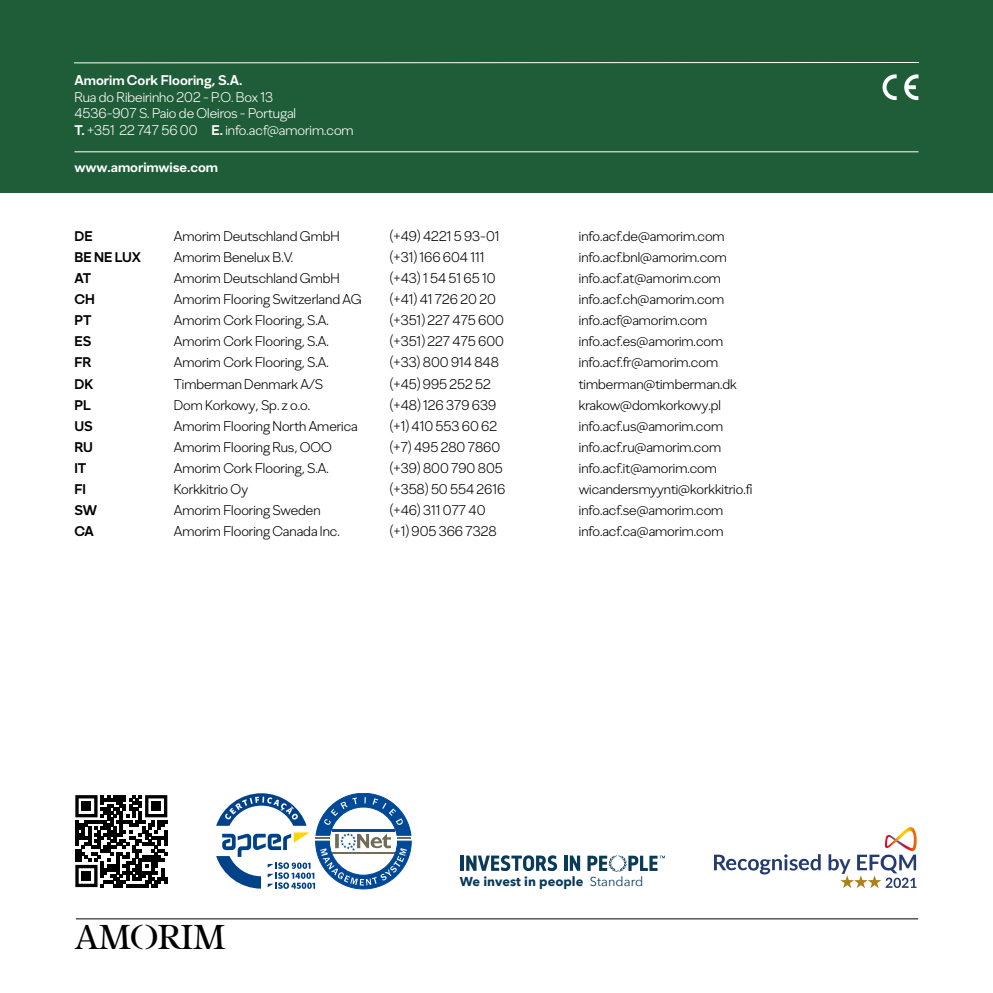
<style>
.page{position:relative;width:993px;height:993px;background:#fff}
.page>*{position:absolute;margin:0;border:0;box-sizing:border-box;transform-origin:0 0}
.t1{font:37.62px "Amorim Logo";color:#000}
.t2{font:300 14px "Amorim Sans";color:#000}
.t3{font:300 14px/16.6px "Amorim Sans";color:#fff}
.t4{font:700 14px "Amorim Sans";color:#fff}
.t5{font:700 14px "Amorim Sans";color:#000}
.t6{font:700 12.95px "Avenir Next";color:#093a59}
.s1{font-weight:700}
.s2{font-weight:400}
</style>
<div class="page">
<div style="left:0;top:0;width:992px;height:192px;background:#1f5d39"></div>
<svg style="left:904px;top:74px;width:14px;height:26px"></svg>
<svg style="left:882px;top:74px;width:14px;height:26px"></svg>
<hr style="left:74px;top:62px;width:844px;height:1px;background:#fff">
<hr style="left:74px;top:151px;width:844px;height:1px;background:#fff">
<hr style="left:76px;top:918px;width:841px;height:1px;background:#000">
<svg style="left:75px;top:795px;width:93px;height:93px"></svg>
<svg style="left:75px;top:795px;width:92px;height:91px"></svg>
<div style="left:82px;top:801px;width:9px;height:9px;background:#000"></div>
<div style="left:151px;top:801px;width:10px;height:9px;background:#000"></div>
<div style="left:82px;top:870px;width:9px;height:10px;background:#000"></div>
<svg style="left:216px;top:793px;width:195px;height:95px"></svg>
<svg style="left:569px;top:855px;width:11px;height:15px"></svg>
<svg style="left:466px;top:855px;width:91px;height:16px"></svg>
<hr style="left:564px;top:855px;width:3px;height:15px;background:#093a59">
<hr style="left:460px;top:855px;width:4px;height:15px;background:#093a59">
<svg style="left:587px;top:855px;width:77px;height:16px"></svg>
<svg style="left:714px;top:854px;width:106px;height:20px"></svg>
<svg style="left:828px;top:827px;width:88px;height:60px"></svg>
<p class="t4" style="left:74px;top:71px;width:169px">Amorim Cork Flooring, S.A.</p>
<p class="t3" style="left:74px;top:88px;width:280px">Rua do Ribeirinho 202 - P.O. Box 13<br>4536-907 S. Paio de Oleiros - Portugal<br><span class="s1">T.</span> +351 22 747 56 00 <span class="s1">E.</span> info.acf@amorim.com</p>
<p class="t4" style="left:74px;top:159px;width:145px">www.amorimwise.com</p>
<p class="t5" style="left:74px;top:227px;width:20px">DE</p>
<p class="t2" style="left:174px;top:227px;width:167px">Amorim Deutschland GmbH</p>
<p class="t2" style="left:389px;top:227px;width:111px">(+49) 4221 5 93-01</p>
<p class="t2" style="left:578px;top:227px;width:147px">info.acf.de@amorim.com</p>
<p class="t5" style="left:74px;top:248px;width:68px">BE NE LUX</p>
<p class="t2" style="left:174px;top:248px;width:121px">Amorim Benelux B.V.</p>
<p class="t2" style="left:389px;top:248px;width:96px">(+31) 166 604 111</p>
<p class="t2" style="left:578px;top:248px;width:149px">info.acf.bnl@amorim.com</p>
<p class="t5" style="left:74px;top:269px;width:18px">AT</p>
<p class="t2" style="left:174px;top:269px;width:167px">Amorim Deutschland GmbH</p>
<p class="t2" style="left:389px;top:269px;width:107px">(+43) 1 54 51 65 10</p>
<p class="t2" style="left:578px;top:269px;width:143px">info.acf.at@amorim.com</p>
<p class="t5" style="left:74px;top:290px;width:22px">CH</p>
<p class="t2" style="left:174px;top:290px;width:189px">Amorim Flooring Switzerland AG</p>
<p class="t2" style="left:389px;top:290px;width:108px">(+41) 41 726 20 20</p>
<p class="t2" style="left:578px;top:290px;width:147px">info.acf.ch@amorim.com</p>
<p class="t5" style="left:74px;top:311px;width:19px">PT</p>
<p class="t2" style="left:174px;top:311px;width:156px">Amorim Cork Flooring, S.A.</p>
<p class="t2" style="left:389px;top:311px;width:116px">(+351) 227 475 600</p>
<p class="t2" style="left:578px;top:311px;width:130px">info.acf@amorim.com</p>
<p class="t5" style="left:74px;top:332px;width:18px">ES</p>
<p class="t2" style="left:174px;top:332px;width:156px">Amorim Cork Flooring, S.A.</p>
<p class="t2" style="left:389px;top:332px;width:116px">(+351) 227 475 600</p>
<p class="t2" style="left:578px;top:332px;width:146px">info.acf.es@amorim.com</p>
<p class="t5" style="left:74px;top:353px;width:19px">FR</p>
<p class="t2" style="left:174px;top:353px;width:156px">Amorim Cork Flooring, S.A.</p>
<p class="t2" style="left:389px;top:353px;width:111px">(+33) 800 914 848</p>
<p class="t2" style="left:578px;top:353px;width:141px">info.acf.fr@amorim.com</p>
<p class="t5" style="left:74px;top:374px;width:20px">DK</p>
<p class="t2" style="left:174px;top:374px;width:151px">Timberman Denmark A/S</p>
<p class="t2" style="left:389px;top:374px;width:103px">(+45) 995 252 52</p>
<p class="t2" style="left:578px;top:374px;width:159px">timberman@timberman.dk</p>
<p class="t5" style="left:74px;top:395px;width:18px">PL</p>
<p class="t2" style="left:174px;top:395px;width:138px">Dom Korkowy, Sp. z o.o.</p>
<p class="t2" style="left:389px;top:395px;width:108px">(+48) 126 379 639</p>
<p class="t2" style="left:578px;top:395px;width:144px">krakow@domkorkowy.pl</p>
<p class="t5" style="left:74px;top:416px;width:20px">US</p>
<p class="t2" style="left:174px;top:416px;width:185px">Amorim Flooring North America</p>
<p class="t2" style="left:389px;top:416px;width:109px">(+1) 410 553 60 62</p>
<p class="t2" style="left:578px;top:416px;width:146px">info.acf.us@amorim.com</p>
<p class="t5" style="left:74px;top:437px;width:20px">RU</p>
<p class="t2" style="left:174px;top:437px;width:160px">Amorim Flooring Rus, OOO</p>
<p class="t2" style="left:389px;top:437px;width:112px">(+7) 495 280 7860</p>
<p class="t2" style="left:578px;top:437px;width:144px">info.acf.ru@amorim.com</p>
<p class="t5" style="left:74px;top:458px;width:13px">IT</p>
<p class="t2" style="left:174px;top:458px;width:156px">Amorim Cork Flooring, S.A.</p>
<p class="t2" style="left:389px;top:458px;width:114px">(+39) 800 790 805</p>
<p class="t2" style="left:578px;top:458px;width:139px">info.acf.it@amorim.com</p>
<p class="t5" style="left:74px;top:479px;width:13px">FI</p>
<p class="t2" style="left:174px;top:479px;width:76px">Korkkitrio Oy</p>
<p class="t2" style="left:389px;top:479px;width:117px">(+358) 50 554 2616</p>
<p class="t2" style="left:578px;top:479px;width:175px">wicandersmyynti@korkkitrio.fi</p>
<p class="t5" style="left:74px;top:500px;width:24px">SW</p>
<p class="t2" style="left:174px;top:500px;width:148px">Amorim Flooring Sweden</p>
<p class="t2" style="left:389px;top:500px;width:97px">(+46) 311 077 40</p>
<p class="t2" style="left:578px;top:500px;width:146px">info.acf.se@amorim.com</p>
<p class="t5" style="left:74px;top:521px;width:21px">CA</p>
<p class="t2" style="left:174px;top:521px;width:167px">Amorim Flooring Canada Inc.</p>
<p class="t2" style="left:389px;top:521px;width:108px">(+1) 905 366 7328</p>
<p class="t2" style="left:578px;top:521px;width:146px">info.acf.ca@amorim.com</p>
<h1 class="t1" style="left:74px;top:913px;width:153px">AMORIM</h1>
<p class="t6" style="left:459px;top:869px;width:185px">We invest in people <span class="s2">Standard</span></p>
</div>
